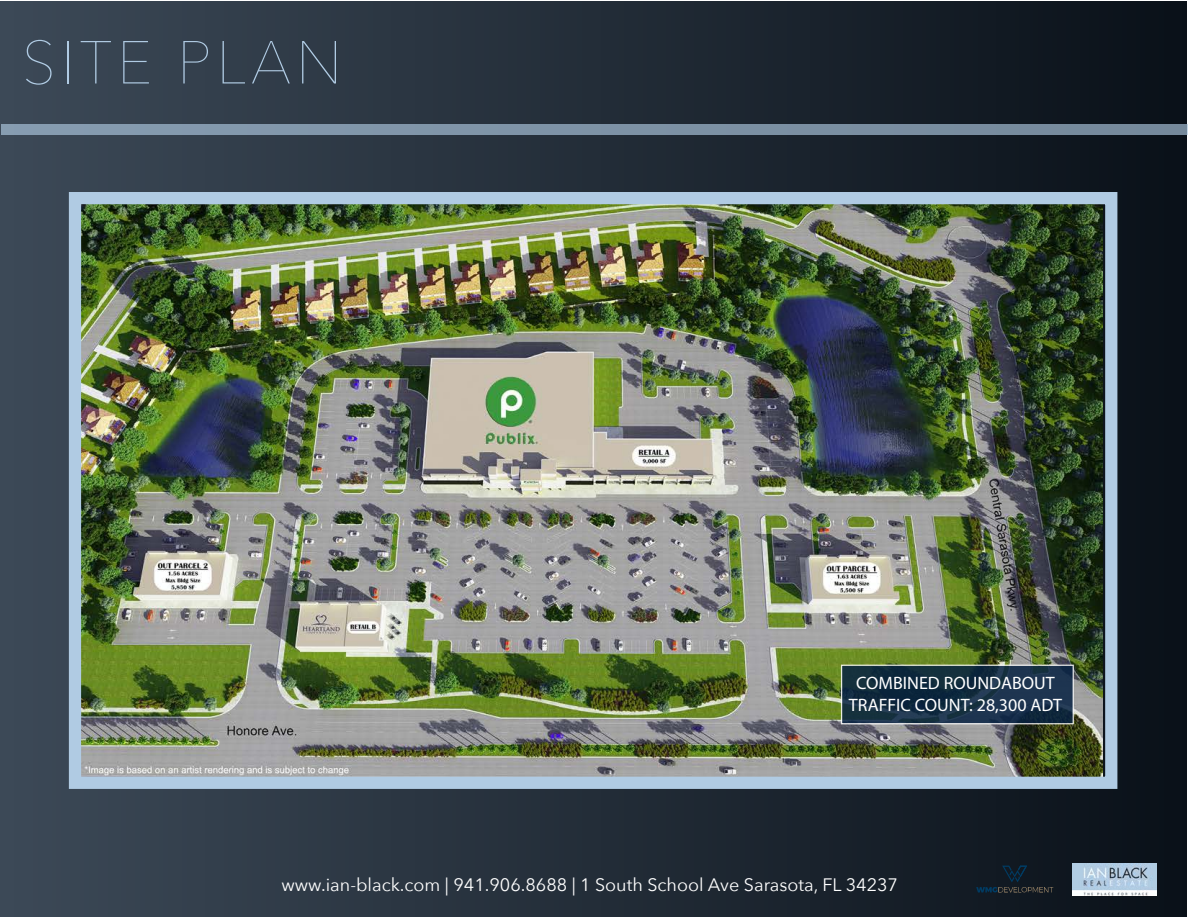
<style>
.page{position:relative;width:1188px;height:918px;background:#fff}
.page>*{position:absolute;margin:0;border:0;box-sizing:border-box;transform-origin:0 0}
.t1{font:200 60px "Avenir Next";letter-spacing:.08em;color:#b0cbe3}
.t2{font:18px "Avenir Next";color:#fff}
.t3{font:18px/21.6px "Myriad Pro";color:#fff;text-align:center}
</style>
<div class="page">
<div style="left:0;top:2px;width:1186px;height:914px;background:linear-gradient(to right,#3c4957,#091019)"></div>
<div style="left:2px;top:124px;width:1186px;height:11px;background:#7e93a6"></div>
<img style="left:1072px;top:864px;width:85px;height:31px">
<svg style="left:976px;top:866px;width:77px;height:27px;background:#152029"></svg>
<img style="left:82px;top:205px;width:1021px;height:571px">
<div style="left:69px;top:192px;width:1048px;height:597px;border:12px solid #b0cbe3"></div>
<svg style="left:841px;top:665px;width:233px;height:59px;background:#1d364a"></svg>
<h1 class="t1" style="left:22px;top:12px;width:322px">SITE PLAN</h1>
<p class="t3" style="left:849px;top:672px;width:215px">COMBINED ROUNDABOUT<br>TRAFFIC COUNT: 28,300 ADT</p>
<p class="t2" style="left:281px;top:869px;width:618px">www.ian-black.com | 941.906.8688 | 1 South School Ave Sarasota, FL 34237</p>
</div>
